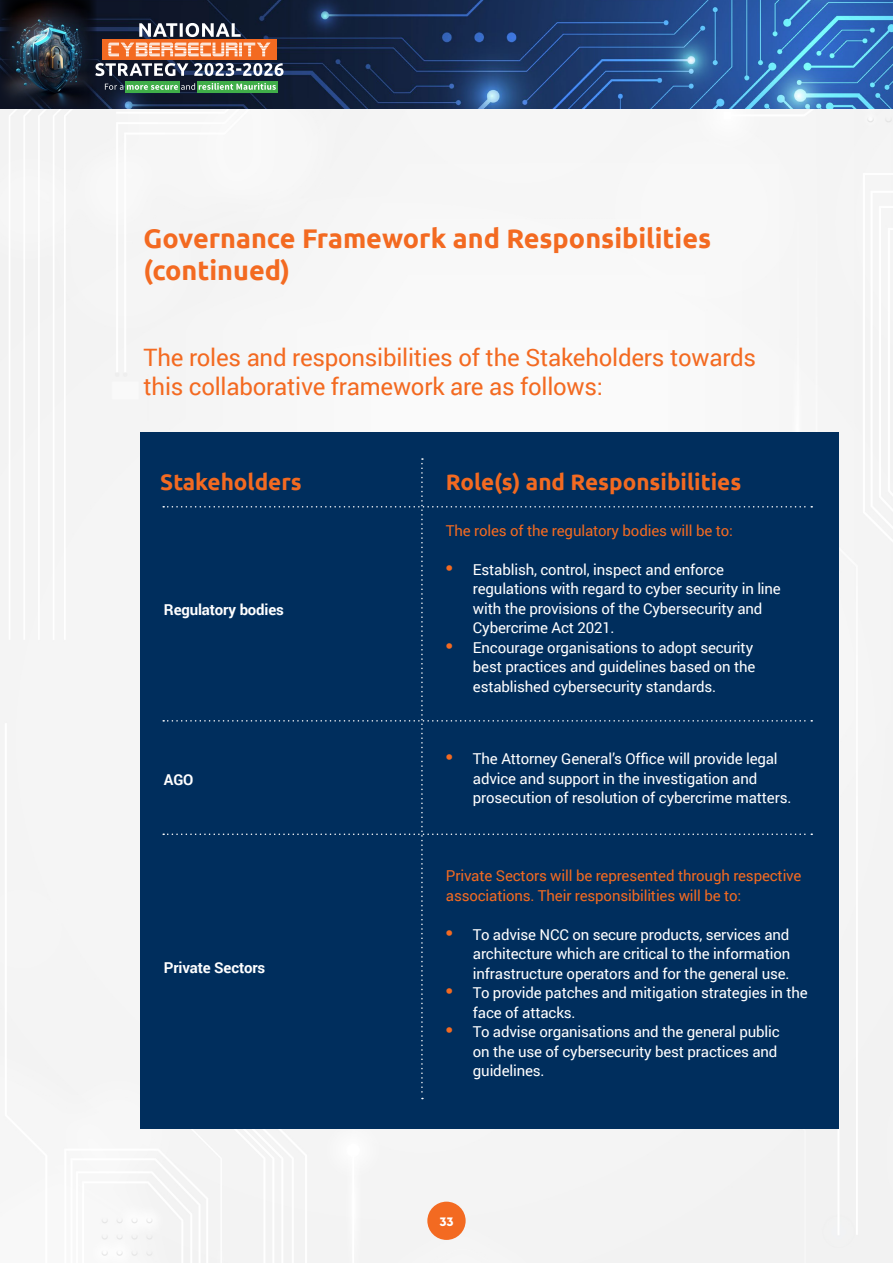
<style>
.page{position:relative;width:893px;height:1263px;background:#fff}
.page>*{position:absolute;margin:0;border:0;box-sizing:border-box;transform-origin:0 0}
.Body{font:700 27px/31.5px "Ubuntu";color:#f36a21}
.Body-2{font:24px/28.8px "Roboto";letter-spacing:-.01em;color:#f36a21}
.Body-3{font:700 22.5px "Ubuntu";color:#f36a21}
.t1{font:15px/19.5px "Roboto";letter-spacing:-.01em;color:#fff}
.Bullet{font:15px/19.5px "Roboto";letter-spacing:-.01em;color:#f36a21}
.Bullet-2{font:700 15px "Roboto";letter-spacing:-.01em;color:#fff}
.t2{font:800 12px "Visby CF";color:#fff}
.s1{font-family:"Ubuntu";font-weight:700;font-size:19.5px;color:#f36a21}
</style>
<div class="page">
<div style="left:0;top:108px;width:893px;height:1155px;background:#f5f5f5"></div>
<img style="left:96px;top:0;width:797px;height:108px">
<div style="left:427px;top:1202px;width:39px;height:38px;background:#f36a21;border-radius:50%"></div>
<div style="left:141px;top:432px;width:698px;height:697px;background:#002e5d"></div>
<svg style="left:163px;top:458px;width:649px;height:641px"></svg>
<img style="left:0;top:0;width:96px;height:108px">
<div style="left:102px;top:39px;width:175px;height:20px;background:linear-gradient(to right,#f36a21,#f36a21)"></div>
<svg style="left:95px;top:63px;width:188px;height:13px"></svg>
<svg style="left:108px;top:43px;width:162px;height:13px"></svg>
<svg style="left:139px;top:23px;width:102px;height:14px"></svg>
<div style="left:125px;top:81px;width:54px;height:12px;background:#40ae49"></div>
<div style="left:197px;top:81px;width:81px;height:12px;background:#40ae49"></div>
<svg style="left:105px;top:83px;width:171px;height:7px"></svg>
<p class="Body" style="left:144px;top:223px;width:569px">Governance Framework and Responsibilities (continued)</p>
<p class="Body-2" style="left:144px;top:342px;width:614px">The roles and responsibilities of the Stakeholders towards this collaborative framework are as follows:</p>
<p class="Body-3" style="left:160px;top:468px;width:143px">Stakeholders</p>
<p class="Body-3" style="left:446px;top:468px;width:297px">Role(s) and Responsibilities</p>
<p class="Bullet" style="left:446px;top:520px;width:289px">The roles of the regulatory bodies will be to:</p>
<p class="t1" style="left:473px;top:559px;width:309px;text-indent:-27px"><span class="s1">•</span> Establish, control, inspect and enforce regulations with regard to cyber security in line with the provisions of the Cybersecurity and Cybercrime Act 2021.</p>
<p class="t1" style="left:473px;top:637px;width:284px;text-indent:-27px"><span class="s1">•</span> Encourage organisations to adopt security best practices and guidelines based on the established cybersecurity standards.</p>
<p class="Bullet-2" style="left:164px;top:599px;width:122px">Regulatory bodies</p>
<p class="Bullet-2" style="left:164px;top:769px;width:31px">AGO</p>
<p class="Bullet-2" style="left:164px;top:957px;width:103px">Private Sectors</p>
<p class="t1" style="left:473px;top:749px;width:320px;text-indent:-27px"><span class="s1">•</span> The Attorney General’s Office will provide legal advice and support in the investigation and prosecution of resolution of cybercrime matters.</p>
<p class="Bullet" style="left:446px;top:866px;width:357px">Private Sectors will be represented through respective associations. Their responsibilities will be to:</p>
<p class="t1" style="left:473px;top:924px;width:319px;text-align:justify;text-indent:-27px"><span class="s1">•</span> To advise NCC on secure products, services and architecture which are critical to the information infrastructure operators and for the general use.</p>
<p class="t1" style="left:473px;top:983px;width:336px;text-indent:-27px"><span class="s1">•</span> To provide patches and mitigation strategies in the face of attacks.</p>
<p class="t1" style="left:473px;top:1022px;width:308px;text-indent:-27px"><span class="s1">•</span> To advise organisations and the general public on the use of cybersecurity best practices and guidelines.</p>
<p class="t2" style="left:439px;top:1213px;width:16px">33</p>
</div>
